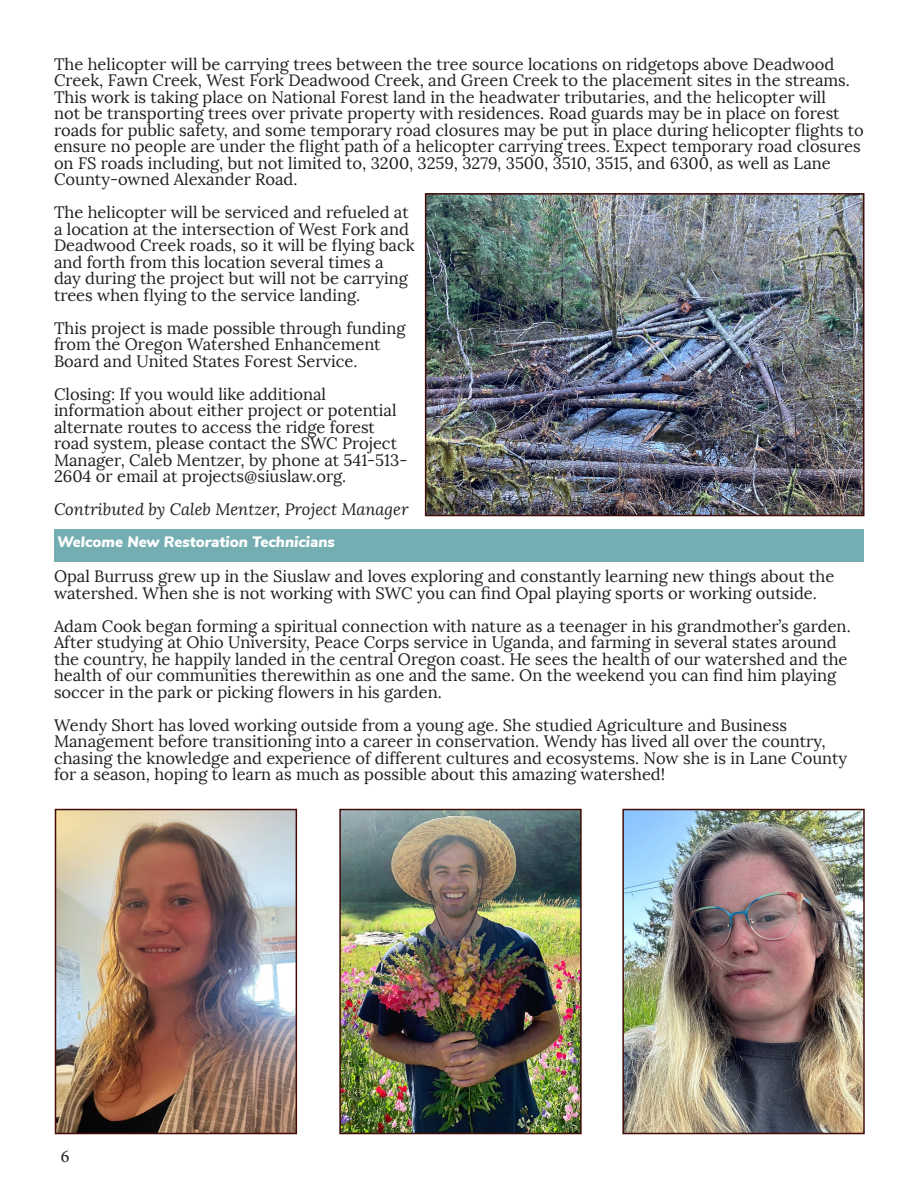
<style>
.page{position:relative;width:918px;height:1188px;background:#fff}
.page>*{position:absolute;margin:0;border:0;box-sizing:border-box;transform-origin:0 0}
.t1{font:18px "Minion Pro";color:#231f20}
.t2{font:16.5px/16.5px "Lora";color:#231f20}
.t3{font:italic 16.5px "Lora";color:#231f20}
.Body_Copy{font:italic 900 15px "Nunito Sans";color:#fff}
</style>
<div class="page">
<img style="left:428px;top:196px;width:434px;height:317px">
<div style="left:425px;top:193px;width:440px;height:323px;border:2px solid #420d09"></div>
<img style="left:58px;top:812px;width:236px;height:319px">
<div style="left:55px;top:809px;width:242px;height:325px;border:2px solid #420d09"></div>
<img style="left:625px;top:812px;width:237px;height:319px">
<div style="left:622px;top:809px;width:243px;height:325px;border:2px solid #420d09"></div>
<img style="left:342px;top:812px;width:237px;height:319px">
<div style="left:339px;top:809px;width:243px;height:325px;border:2px solid #420d09"></div>
<div style="left:54px;top:529px;width:810px;height:33px;background:#74aeb2"></div>
<p class="t2" style="left:54px;top:56px;width:811px">The helicopter will be carrying trees between the tree source locations on ridgetops above Deadwood Creek, Fawn Creek, West Fork Deadwood Creek, and Green Creek to the placement sites in the streams.<br>This work is taking place on National Forest land in the headwater tributaries, and the helicopter will<br>not be transporting trees over private property with residences. Road guards may be in place on forest roads for public safety, and some temporary road closures may be put in place during helicopter flights to ensure no people are under the flight path of a helicopter carrying trees. Expect temporary road closures on FS roads including, but not limited to, 3200, 3259, 3279, 3500, 3510, 3515, and 6300, as well as Lane County-owned Alexander Road.</p>
<p class="t2" style="left:54px;top:204px;width:362px">The helicopter will be serviced and refueled at a location at the intersection of West Fork and Deadwood Creek roads, so it will be flying back and forth from this location several times a<br>day during the project but will not be carrying trees when flying to the service landing.</p>
<p class="t2" style="left:54px;top:320px;width:353px">This project is made possible through funding from the Oregon Watershed Enhancement<br>Board and United States Forest Service.</p>
<p class="t2" style="left:54px;top:386px;width:355px">Closing: If you would like additional information about either project or potential alternate routes to access the ridge forest road system, please contact the SWC Project Manager, Caleb Mentzer, by phone at 541-513- 2604 or email at projects@siuslaw.org.</p>
<p class="t3" style="left:54px;top:499px;width:356px">Contributed by Caleb Mentzer, Project Manager</p>
<p class="Body_Copy" style="left:57px;top:531px;width:279px">Welcome New Restoration Technicians</p>
<p class="t2" style="left:54px;top:568px;width:782px">Opal Burruss grew up in the Siuslaw and loves exploring and constantly learning new things about the watershed. When she is not working with SWC you can find Opal playing sports or working outside.</p>
<p class="t2" style="left:54px;top:618px;width:798px">Adam Cook began forming a spiritual connection with nature as a teenager in his grandmother’s garden.<br>After studying at Ohio University, Peace Corps service in Uganda, and farming in several states around the country, he happily landed in the central Oregon coast. He sees the health of our watershed and the health of our communities therewithin as one and the same. On the weekend you can find him playing soccer in the park or picking flowers in his garden.</p>
<p class="t2" style="left:54px;top:717px;width:795px">Wendy Short has loved working outside from a young age. She studied Agriculture and Business Management before transitioning into a career in conservation. Wendy has lived all over the country, chasing the knowledge and experience of different cultures and ecosystems. Now she is in Lane County for a season, hoping to learn as much as possible about this amazing watershed!</p>
<p class="t1" style="left:61px;top:1145px;width:10px">6</p>
</div>
